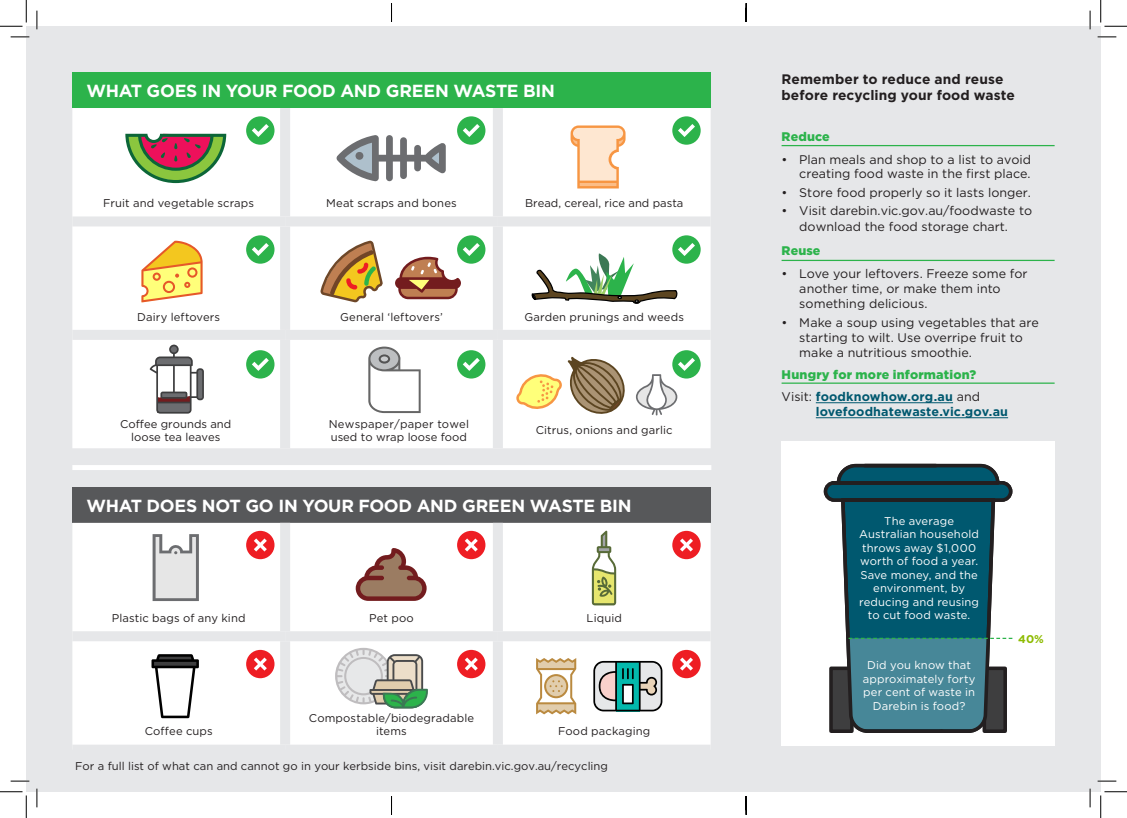
<style>
.page{position:relative;width:1127px;height:818px;background:#fff}
.page>*{position:absolute;margin:0;border:0;box-sizing:border-box;transform-origin:0 0}
.t1{font:700 17.5px "Gotham";letter-spacing:-.015em;color:#fff}
.t2{font:700 13.75px/16.5px "Gotham";letter-spacing:.005em;color:#231f20}
.t3{font:12.5px/15px "Gotham";color:#231f20}
.t4{font:700 12.5px/15px "Gotham";letter-spacing:.01em;color:#00586f}
.t5{font:900 12.5px "Gotham";letter-spacing:.015em;color:#2cb34b}
.t6{font:11.25px/13.5px "Gotham";letter-spacing:.005em;color:#231f20;text-align:center}
.t7{font:11.25px/13.5px "Gotham";letter-spacing:.01em;color:#fff;text-align:center}
.t8{font:700 11.25px "Gotham";color:#8dbb00}
.s1{font-weight:400;color:#231f20}
</style>
<div class="page">
<div style="left:26px;top:26px;width:1074px;height:766px;background:#e6e7e9"></div>
<hr style="left:781px;top:145px;width:273px;height:1px;background:#2cb34b">
<hr style="left:781px;top:260px;width:273px;height:1px;background:#2cb34b">
<hr style="left:781px;top:382px;width:273px;height:2px;background:#2cb34b">
<hr style="left:815px;top:402px;width:137px;height:1px;background:#00586f">
<hr style="left:815px;top:417px;width:192px;height:1px;background:#00586f">
<div style="left:72px;top:465px;width:639px;height:5px;background:#fff"></div>
<div style="left:781px;top:441px;width:273px;height:305px;background:#fff"></div>
<div style="left:72px;top:72px;width:638px;height:36px;background:#2cb34b"></div>
<div style="left:72px;top:108px;width:638px;height:340px;background:#fff"></div>
<div style="left:280px;top:108px;width:10px;height:108px;background:#e6e7e9"></div>
<div style="left:492px;top:108px;width:10px;height:108px;background:#e6e7e9"></div>
<div style="left:72px;top:216px;width:213px;height:10px;background:#e6e7e9"></div>
<div style="left:285px;top:216px;width:212px;height:10px;background:#e6e7e9"></div>
<div style="left:280px;top:226px;width:10px;height:104px;background:#e6e7e9"></div>
<div style="left:497px;top:216px;width:213px;height:10px;background:#e6e7e9"></div>
<div style="left:492px;top:226px;width:10px;height:104px;background:#e6e7e9"></div>
<div style="left:72px;top:330px;width:213px;height:10px;background:#e6e7e9"></div>
<div style="left:285px;top:330px;width:212px;height:10px;background:#e6e7e9"></div>
<div style="left:280px;top:340px;width:10px;height:108px;background:#e6e7e9"></div>
<div style="left:497px;top:330px;width:213px;height:10px;background:#e6e7e9"></div>
<div style="left:492px;top:340px;width:10px;height:108px;background:#e6e7e9"></div>
<svg style="left:336px;top:135px;width:109px;height:46px;background:#b7b9bc"></svg>
<div style="left:246px;top:116px;width:28px;height:29px;background:#2cb34b;border-radius:50%"></div>
<svg style="left:252px;top:124px;width:17px;height:13px"></svg>
<div style="left:246px;top:235px;width:28px;height:29px;background:#2cb34b;border-radius:50%"></div>
<svg style="left:252px;top:243px;width:17px;height:13px"></svg>
<div style="left:246px;top:350px;width:28px;height:28px;background:#2cb34b;border-radius:50%"></div>
<svg style="left:252px;top:358px;width:17px;height:13px"></svg>
<div style="left:457px;top:116px;width:28px;height:29px;background:#2cb34b;border-radius:50%"></div>
<svg style="left:462px;top:124px;width:17px;height:13px"></svg>
<div style="left:457px;top:235px;width:28px;height:29px;background:#2cb34b;border-radius:50%"></div>
<div style="left:457px;top:350px;width:28px;height:28px;background:#2cb34b;border-radius:50%"></div>
<svg style="left:462px;top:358px;width:17px;height:13px"></svg>
<div style="left:672px;top:116px;width:28px;height:29px;background:#2cb34b;border-radius:50%"></div>
<svg style="left:678px;top:124px;width:16px;height:13px"></svg>
<div style="left:672px;top:235px;width:28px;height:29px;background:#2cb34b;border-radius:50%"></div>
<div style="left:672px;top:350px;width:28px;height:28px;background:#2cb34b;border-radius:50%"></div>
<div style="left:72px;top:487px;width:638px;height:36px;background:#57585a"></div>
<div style="left:72px;top:523px;width:638px;height:222px;background:#fff"></div>
<div style="left:280px;top:523px;width:10px;height:108px;background:#e6e7e9"></div>
<div style="left:493px;top:523px;width:10px;height:108px;background:#e6e7e9"></div>
<div style="left:72px;top:631px;width:213px;height:10px;background:#e6e7e9"></div>
<div style="left:285px;top:631px;width:213px;height:10px;background:#e6e7e9"></div>
<div style="left:280px;top:641px;width:10px;height:104px;background:#e6e7e9"></div>
<div style="left:498px;top:631px;width:212px;height:10px;background:#e6e7e9"></div>
<div style="left:493px;top:641px;width:10px;height:104px;background:#e6e7e9"></div>
<svg style="left:152px;top:534px;width:47px;height:67px"></svg>
<svg style="left:355px;top:548px;width:71px;height:53px;background:#b28f85"></svg>
<svg style="left:151px;top:654px;width:48px;height:64px;background:#b7b7b7"></svg>
<div style="left:246px;top:531px;width:28px;height:28px;background:#ee1d23;border-radius:50%"></div>
<svg style="left:254px;top:538px;width:13px;height:13px"></svg>
<div style="left:246px;top:650px;width:28px;height:28px;background:#ee1d23;border-radius:50%"></div>
<svg style="left:254px;top:657px;width:13px;height:13px"></svg>
<div style="left:457px;top:531px;width:28px;height:28px;background:#ee1d23;border-radius:50%"></div>
<svg style="left:464px;top:538px;width:13px;height:13px"></svg>
<div style="left:457px;top:650px;width:28px;height:28px;background:#ee1d23;border-radius:50%"></div>
<svg style="left:464px;top:657px;width:13px;height:13px"></svg>
<div style="left:672px;top:531px;width:28px;height:28px;background:#ee1d23;border-radius:50%"></div>
<svg style="left:680px;top:538px;width:12px;height:13px"></svg>
<div style="left:672px;top:650px;width:28px;height:28px;background:#ee1d23;border-radius:50%"></div>
<svg style="left:680px;top:657px;width:12px;height:13px"></svg>
<svg style="left:570px;top:125px;width:55px;height:63px;background:#fcdabc"></svg>
<svg style="left:149px;top:345px;width:55px;height:69px;background:#b9b6b7"></svg>
<svg style="left:514px;top:352px;width:115px;height:65px;background:#d8ccaf"></svg>
<svg style="left:635px;top:358px;width:59px;height:57px"></svg>
<svg style="left:141px;top:241px;width:61px;height:61px;background:#f7d377"></svg>
<svg style="left:319px;top:240px;width:65px;height:64px;background:#d5b884"></svg>
<svg style="left:395px;top:243px;width:84px;height:56px;background:#c7b3a1"></svg>
<svg style="left:335px;top:648px;width:93px;height:60px"></svg>
<svg style="left:536px;top:658px;width:40px;height:56px;background:#dfc9a7"></svg>
<svg style="left:593px;top:661px;width:69px;height:50px"></svg>
<svg style="left:997px;top:473px;width:16px;height:260px"></svg>
<svg style="left:823px;top:463px;width:174px;height:270px;background:#2c6979"></svg>
<svg style="left:848px;top:638px;width:164px;height:91px;background:#4f8390"></svg>
<svg style="left:530px;top:243px;width:164px;height:61px;background:#cbd9ca"></svg>
<svg style="left:591px;top:531px;width:25px;height:75px;background:#c3c99a"></svg>
<svg style="left:125px;top:134px;width:101px;height:49px;background:#a28670"></svg>
<svg style="left:11px;top:36px;width:18px;height:2px"></svg>
<svg style="left:1097px;top:36px;width:18px;height:2px"></svg>
<svg style="left:11px;top:780px;width:18px;height:2px"></svg>
<svg style="left:1097px;top:780px;width:18px;height:2px"></svg>
<svg style="left:36px;top:11px;width:2px;height:18px"></svg>
<svg style="left:36px;top:788px;width:2px;height:19px"></svg>
<svg style="left:1089px;top:11px;width:1px;height:18px"></svg>
<svg style="left:1089px;top:788px;width:1px;height:19px"></svg>
<svg style="left:0;top:0;width:27px;height:27px"></svg>
<svg style="left:0;top:791px;width:27px;height:27px"></svg>
<svg style="left:1100px;top:0;width:26px;height:27px"></svg>
<svg style="left:1100px;top:791px;width:26px;height:27px"></svg>
<svg style="left:391px;top:3px;width:1px;height:19px"></svg>
<svg style="left:391px;top:796px;width:1px;height:19px"></svg>
<svg style="left:745px;top:3px;width:1px;height:19px"></svg>
<svg style="left:745px;top:796px;width:1px;height:19px"></svg>
<svg style="left:368px;top:347px;width:52px;height:66px;background:#dedfdf"></svg>
<p class="t1" style="left:86px;top:81px;width:470px">WHAT GOES IN YOUR FOOD AND GREEN WASTE BIN</p>
<p class="t6" style="left:103px;top:196px;width:152px">Fruit and vegetable scraps</p>
<p class="t6" style="left:326px;top:196px;width:132px">Meat scraps and bones</p>
<p class="t6" style="left:525px;top:196px;width:160px">Bread, cereal, rice and pasta</p>
<p class="t6" style="left:137px;top:310px;width:84px">Dairy leftovers</p>
<p class="t6" style="left:340px;top:310px;width:104px">General ‘leftovers’</p>
<p class="t6" style="left:524px;top:310px;width:161px">Garden prunings and weeds</p>
<p class="t6" style="left:120px;top:417px;width:113px;line-height:13.1px">Coffee grounds and loose tea leaves</p>
<p class="t6" style="left:329px;top:417px;width:142px;text-align:left">Newspaper/paper towel used to wrap loose food</p>
<p class="t6" style="left:535px;top:423px;width:138px">Citrus, onions and garlic</p>
<p class="t1" style="left:86px;top:496px;width:546px">WHAT DOES NOT GO IN YOUR FOOD AND GREEN WASTE BIN</p>
<p class="t6" style="left:112px;top:611px;width:135px">Plastic bags of any kind</p>
<p class="t6" style="left:369px;top:611px;width:46px">Pet poo</p>
<p class="t6" style="left:586px;top:611px;width:37px">Liquid</p>
<p class="t6" style="left:145px;top:724px;width:70px">Coffee cups</p>
<p class="t6" style="left:309px;top:711px;width:167px">Compostable/biodegradable items</p>
<p class="t6" style="left:558px;top:724px;width:94px">Food packaging</p>
<p class="t6" style="left:75px;top:759px;width:534px">For a full list of what can and cannot go in your kerbside bins, visit darebin.vic.gov.au/recycling</p>
<p class="t2" style="left:781px;top:70px;width:235px">Remember to reduce and reuse before recycling your food waste</p>
<p class="t5" style="left:781px;top:130px;width:50px">Reduce</p>
<p class="t3" style="left:781px;top:152px;width:251px;line-height:14.5px;text-align:right">• Plan meals and shop to a list to avoid creating food waste in the first place.</p>
<p class="t3" style="left:781px;top:184px;width:251px">• Store food properly so it lasts longer.</p>
<p class="t3" style="left:781px;top:203px;width:252px;line-height:15.4px;text-align:center">• Visit darebin.vic.gov.au/foodwaste to download the food storage chart.</p>
<p class="t5" style="left:781px;top:243px;width:40px">Reuse</p>
<p class="t3" style="left:799px;top:266px;width:230px;text-indent:-18px">• Love your leftovers. Freeze some for another time, or make them into something delicious.</p>
<p class="t3" style="left:799px;top:315px;width:241px;text-indent:-18px">• Make a soup using vegetables that are starting to wilt. Use overripe fruit to make a nutritious smoothie.</p>
<p class="t5" style="left:781px;top:367px;width:196px">Hungry for more information?</p>
<p class="t4" style="left:815px;top:389px;width:194px;text-indent:-34px"><span class="s1">Visit:</span> foodknowhow.org.au <span class="s1">and </span>lovefoodhatewaste.vic.gov.au</p>
<p class="t7" style="left:859px;top:514px;width:121px">The average<br>Australian household throws away $1,000 worth of food a year.<br>Save money, and the environment, by reducing and reusing to cut food waste.</p>
<p class="t7" style="left:862px;top:658px;width:114px">Did you know that approximately forty per cent of waste in<br>Darebin is food?</p>
<p class="t8" style="left:1017px;top:632px;width:27px">40%</p>
</div>
